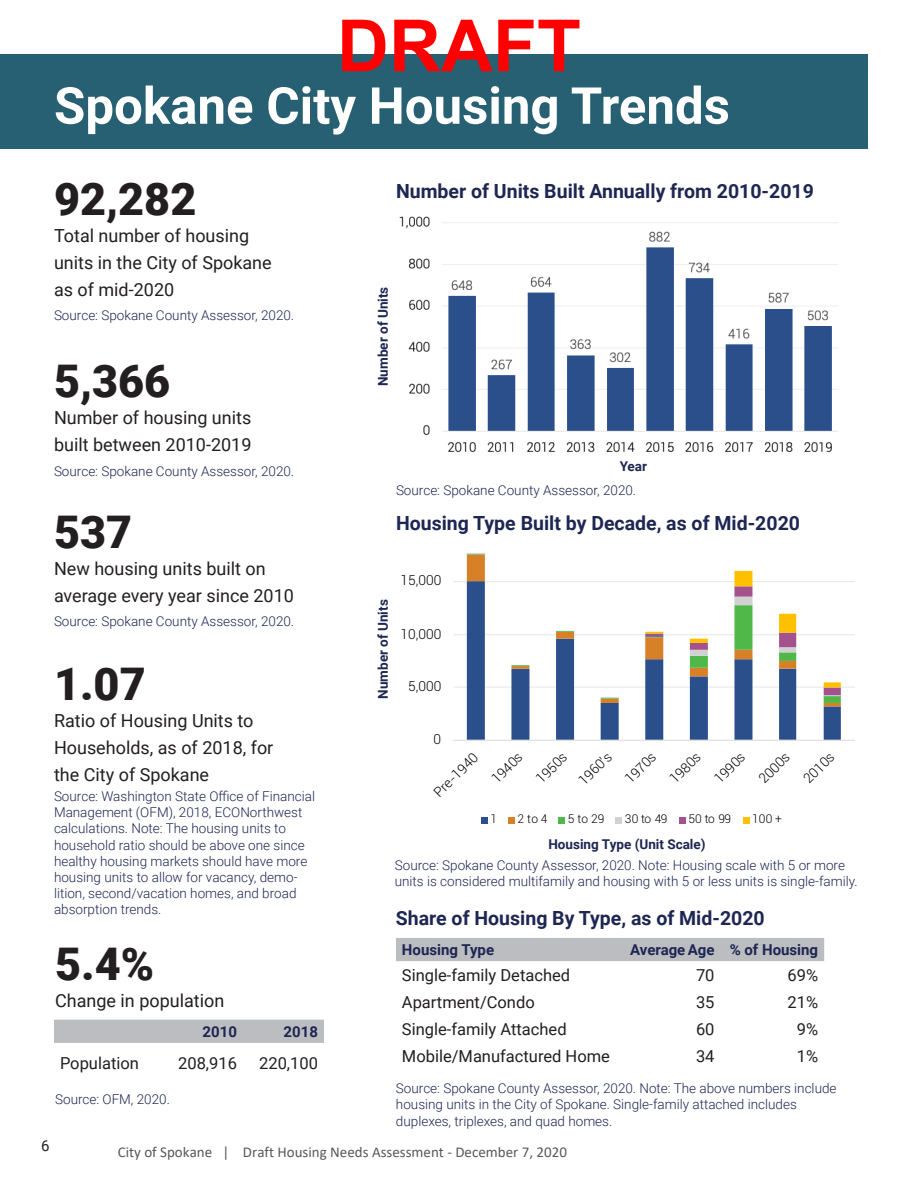
<style>
.page{position:relative;width:918px;height:1188px;background:#fff}
.page>*{position:absolute;margin:0;border:0;box-sizing:border-box;transform-origin:0 0}
.t1{font:700 72px "Arial";color:#f00}
.Heading_Title{font:700 51px "Roboto";color:#fff}
.Large_Number_Call_Ou{font:900 45px "Roboto";color:#231f20}
.Document_Header{font:700 19.5px "Roboto";color:#1e2652}
.Large_Number_Call_Ou-2{font:18px/27px "Roboto";color:#231f20}
.t2{font:16.5px "Roboto";color:#231f20}
.t3{font:15px "Calibri";color:#57585a}
.t4{font:700 15px "Roboto";color:#1e2652}
.t5{font:15px "Roboto";color:#231f20}
.t6{font:300 13.65px "Roboto";letter-spacing:.01em;color:#000}
.Document_Header-2{font:300 13.5px/16.2px "Roboto";color:#1e2652}
.Document_Header-3{font:700 13.5px "Roboto";color:#1e2652}
.t7{font:300 12px "Roboto";letter-spacing:.015em;color:#000}
</style>
<div class="page">
<div style="left:0;top:54px;width:867px;height:94px;background:#276073"></div>
<img style="left:399px;top:216px;width:439px;height:237px">
<div style="left:396px;top:938px;width:428px;height:23px;background:#bcbdc0"></div>
<hr style="left:454px;top:687px;width:401px;height:1px;background:#e7e6e6">
<hr style="left:454px;top:634px;width:401px;height:1px;background:#e7e6e6">
<hr style="left:454px;top:581px;width:401px;height:1px;background:#e7e6e6">
<svg style="left:467px;top:706px;width:374px;height:34px"></svg>
<svg style="left:467px;top:698px;width:374px;height:5px"></svg>
<svg style="left:467px;top:553px;width:374px;height:145px"></svg>
<svg style="left:645px;top:571px;width:196px;height:124px"></svg>
<hr style="left:454px;top:740px;width:401px;height:1px;background:#d9d9d9">
<svg style="left:481px;top:817px;width:6px;height:6px"></svg>
<div style="left:508px;top:817px;width:7px;height:6px;background:#d88028"></div>
<svg style="left:559px;top:817px;width:6px;height:6px"></svg>
<div style="left:615px;top:817px;width:7px;height:6px;background:#d1d1d1"></div>
<div style="left:679px;top:817px;width:7px;height:6px;background:#a3528d"></div>
<svg style="left:743px;top:817px;width:6px;height:6px"></svg>
<div style="left:54px;top:1020px;width:270px;height:23px;background:#bcbdc0"></div>
<h1 class="t1" style="left:337px;top:-5px;width:245px">DRAFT</h1>
<p class="Heading_Title" style="left:54px;top:70px;width:677px">Spokane City Housing Trends</p>
<p class="Large_Number_Call_Ou" style="left:54px;top:168px;width:144px">92,282</p>
<p class="Large_Number_Call_Ou-2" style="left:54px;top:222px;width:219px">Total number of housing units in the City of Spokane as of mid-2020</p>
<p class="Document_Header-2" style="left:54px;top:307px;width:242px">Source: Spokane County Assessor, 2020.</p>
<p class="Large_Number_Call_Ou" style="left:54px;top:350px;width:118px">5,366</p>
<p class="Large_Number_Call_Ou-2" style="left:54px;top:404px;width:199px">Number of housing units built between 2010-2019</p>
<p class="Document_Header-2" style="left:54px;top:462px;width:242px">Source: Spokane County Assessor, 2020.</p>
<p class="Large_Number_Call_Ou" style="left:54px;top:500px;width:80px">537</p>
<p class="Large_Number_Call_Ou-2" style="left:54px;top:554px;width:241px">New housing units built on average every year since 2010</p>
<p class="Document_Header-2" style="left:54px;top:613px;width:242px">Source: Spokane County Assessor, 2020.</p>
<p class="Large_Number_Call_Ou" style="left:54px;top:653px;width:93px">1.07</p>
<p class="Large_Number_Call_Ou-2" style="left:54px;top:707px;width:221px">Ratio of Housing Units to<br>Households, as of 2018, for the City of Spokane</p>
<p class="Document_Header-2" style="left:54px;top:788px;width:263px">Source: Washington State Office of Financial Management (OFM), 2018, ECONorthwest calculations. Note: The housing units to household ratio should be above one since healthy housing markets should have more housing units to allow for vacancy, demo&shy;lition, second/vacation homes, and broad absorption trends.</p>
<p class="Large_Number_Call_Ou" style="left:55px;top:932px;width:101px">5.4%</p>
<p class="Large_Number_Call_Ou-2" style="left:55px;top:986px;width:171px">Change in population</p>
<p class="t4" style="left:203px;top:1021px;width:36px">2010</p>
<p class="t4" style="left:284px;top:1021px;width:36px">2018</p>
<p class="t2" style="left:60px;top:1052px;width:80px">Population</p>
<p class="t2" style="left:178px;top:1052px;width:60px">208,916</p>
<p class="t2" style="left:259px;top:1052px;width:60px">220,100</p>
<p class="Document_Header-2" style="left:55px;top:1090px;width:116px">Source: OFM, 2020.</p>
<p class="Document_Header" style="left:396px;top:177px;width:419px">Number of Units Built Annually from 2010-2019</p>
<p class="Document_Header-3" style="left:374px;top:386px;width:101px;rotate:-90deg">Number of Units</p>
<p class="Document_Header-3" style="left:620px;top:457px;width:29px">Year</p>
<p class="Document_Header-2" style="left:396px;top:482px;width:242px">Source: Spokane County Assessor, 2020.</p>
<p class="Document_Header" style="left:396px;top:510px;width:406px">Housing Type Built by Decade, as of Mid-2020</p>
<p class="Document_Header-3" style="left:374px;top:699px;width:101px;rotate:-90deg">Number of Units</p>
<p class="t6" style="left:400px;top:571px;width:43px">15,000</p>
<p class="t6" style="left:400px;top:624px;width:43px">10,000</p>
<p class="t6" style="left:408px;top:677px;width:35px">5,000</p>
<p class="t6" style="left:434px;top:730px;width:9px">0</p>
<p class="t6" style="left:429px;top:788px;width:58px;rotate:-45deg">Pre-1940</p>
<p class="t6" style="left:487px;top:774px;width:38px;rotate:-45deg">1940s</p>
<p class="t6" style="left:532px;top:774px;width:38px;rotate:-45deg">1950s</p>
<p class="t6" style="left:574px;top:776px;width:42px;rotate:-45deg">1960's</p>
<p class="t6" style="left:621px;top:774px;width:38px;rotate:-45deg">1970s</p>
<p class="t6" style="left:665px;top:774px;width:38px;rotate:-45deg">1980s</p>
<p class="t6" style="left:710px;top:774px;width:38px;rotate:-45deg">1990s</p>
<p class="t6" style="left:754px;top:774px;width:38px;rotate:-45deg">2000s</p>
<p class="t6" style="left:799px;top:774px;width:38px;rotate:-45deg">2010s</p>
<p class="t7" style="left:490px;top:810px;width:8px">1</p>
<p class="t7" style="left:518px;top:810px;width:31px">2 to 4</p>
<p class="t7" style="left:568px;top:810px;width:38px">5 to 29</p>
<p class="t7" style="left:625px;top:810px;width:44px">30 to 49</p>
<p class="t7" style="left:688px;top:810px;width:44px">50 to 99</p>
<p class="t7" style="left:752px;top:810px;width:31px">100 +</p>
<p class="Document_Header-3" style="left:548px;top:835px;width:159px">Housing Type (Unit Scale)</p>
<p class="Document_Header-2" style="left:395px;top:857px;width:465px">Source: Spokane County Assessor, 2020. Note: Housing scale with 5 or more units is considered multifamily and housing with 5 or less units is single-family.</p>
<p class="Document_Header" style="left:396px;top:904px;width:370px">Share of Housing By Type, as of Mid-2020</p>
<p class="t4" style="left:402px;top:939px;width:94px">Housing Type</p>
<p class="t4" style="left:630px;top:939px;width:86px">Average Age</p>
<p class="t4" style="left:730px;top:939px;width:90px">% of Housing</p>
<p class="t2" style="left:402px;top:963px;width:170px">Single-family Detached</p>
<p class="t2" style="left:696px;top:963px;width:20px">70</p>
<p class="t2" style="left:788px;top:963px;width:32px">69%</p>
<p class="t2" style="left:402px;top:990px;width:134px">Apartment/Condo</p>
<p class="t2" style="left:696px;top:990px;width:20px">35</p>
<p class="t2" style="left:788px;top:990px;width:32px">21%</p>
<p class="t2" style="left:402px;top:1017px;width:166px">Single-family Attached</p>
<p class="t2" style="left:696px;top:1017px;width:20px">60</p>
<p class="t2" style="left:797px;top:1017px;width:23px">9%</p>
<p class="t2" style="left:402px;top:1044px;width:209px">Mobile/Manufactured Home</p>
<p class="t2" style="left:696px;top:1044px;width:20px">34</p>
<p class="t2" style="left:797px;top:1044px;width:23px">1%</p>
<p class="Document_Header-2" style="left:396px;top:1080px;width:442px">Source: Spokane County Assessor, 2020. Note: The above numbers include housing units in the City of Spokane. Single-family attached includes duplexes, triplexes, and quad homes.</p>
<p class="t5" style="left:41px;top:1135px;width:10px">6</p>
<p class="t3" style="left:118px;top:1142px;width:451px">City of Spokane | Draft Housing Needs Assessment - December 7, 2020</p>
</div>
